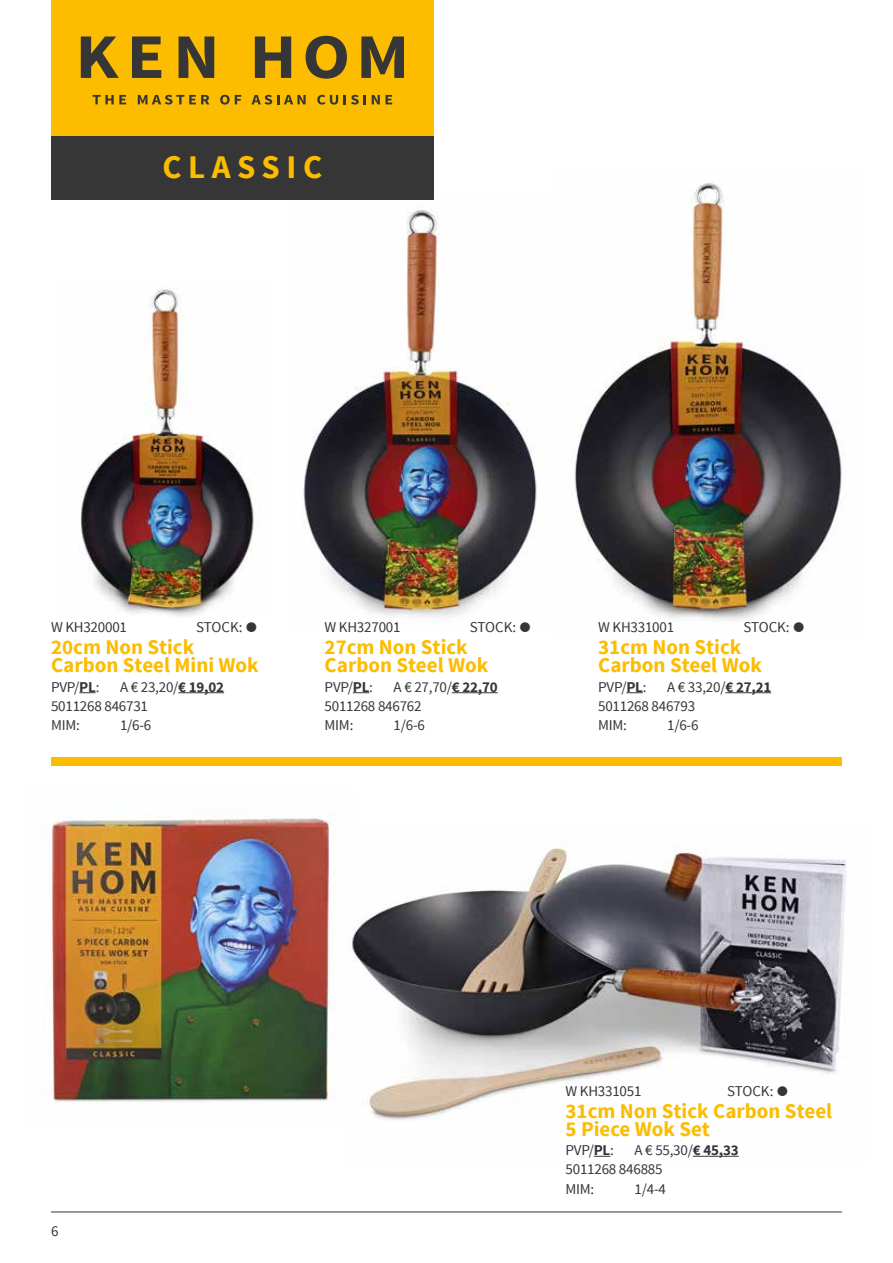
<style>
.page{position:relative;width:893px;height:1263px;background:#fff}
.page>*{position:absolute;margin:0;border:0;box-sizing:border-box;transform-origin:0 0}
.t1{font:700 33px "Source Sans Pro";letter-spacing:.2em;color:#fcbc00}
.t2{font:700 21px/18px "Source Sans Pro";color:#fcbc00}
.t3{font:15px/19.2px "Source Sans Pro";letter-spacing:-.015em;color:#373636}
.s1{font-weight:700}
</style>
<div class="page">
<img style="left:51px;top:815px;width:284px;height:287px">
<img style="left:303px;top:210px;width:234px;height:408px">
<img style="left:79px;top:289px;width:181px;height:327px">
<img style="left:574px;top:183px;width:271px;height:438px">
<div style="left:51px;top:0;width:383px;height:136px;background:#fcbc00"></div>
<div style="left:51px;top:757px;width:791px;height:8px;background:#fcbc00"></div>
<hr style="left:51px;top:1211px;width:791px;height:1px;background:#373636">
<div style="left:51px;top:136px;width:383px;height:64px;background:#373636"></div>
<svg style="left:79px;top:692px;width:17px;height:1px"></svg>
<hr style="left:178px;top:692px;width:46px;height:1px;background:#373636">
<svg style="left:353px;top:692px;width:16px;height:1px"></svg>
<hr style="left:452px;top:692px;width:46px;height:1px;background:#373636">
<svg style="left:626px;top:692px;width:17px;height:1px"></svg>
<hr style="left:725px;top:692px;width:46px;height:1px;background:#373636">
<svg style="left:81px;top:37px;width:38px;height:41px"></svg>
<svg style="left:132px;top:37px;width:29px;height:41px"></svg>
<svg style="left:179px;top:37px;width:35px;height:41px"></svg>
<svg style="left:255px;top:37px;width:36px;height:41px"></svg>
<svg style="left:306px;top:36px;width:41px;height:43px"></svg>
<svg style="left:361px;top:37px;width:43px;height:41px"></svg>
<svg style="left:93px;top:95px;width:33px;height:9px"></svg>
<svg style="left:138px;top:95px;width:71px;height:10px"></svg>
<svg style="left:220px;top:95px;width:21px;height:10px"></svg>
<svg style="left:251px;top:95px;width:55px;height:10px"></svg>
<svg style="left:317px;top:95px;width:21px;height:10px"></svg>
<svg style="left:344px;top:95px;width:22px;height:10px"></svg>
<svg style="left:372px;top:95px;width:20px;height:9px"></svg>
<img style="left:352px;top:844px;width:494px;height:313px">
<svg style="left:594px;top:1156px;width:16px;height:1px"></svg>
<hr style="left:693px;top:1156px;width:46px;height:1px;background:#373636">
<svg style="left:778px;top:1086px;width:9px;height:10px"></svg>
<h1 class="t1" style="left:162px;top:146px;width:161px">CLASSIC</h1>
<p class="t3" style="left:51px;top:618px;width:77px">W KH320001</p>
<p class="t3" style="left:196px;top:618px;width:48px">STOCK:</p>
<h2 class="t2" style="left:51px;top:639px;width:209px">20cm Non Stick<br>Carbon Steel Mini Wok</h2>
<p class="t3" style="left:51px;top:677px;width:50px">PVP/<span class="s1">PL</span>:</p>
<p class="t3" style="left:51px;top:677px;width:175px;text-indent:69px">A € 23,20/<span class="s1">€ 19,02<br></span>5011268 846731<br>MIM:</p>
<p class="t3" style="left:120px;top:716px;width:33px">1/6-6</p>
<p class="t3" style="left:325px;top:618px;width:77px">W KH327001</p>
<p class="t3" style="left:470px;top:618px;width:48px">STOCK:</p>
<h2 class="t2" style="left:325px;top:639px;width:165px">27cm Non Stick<br>Carbon Steel Wok</h2>
<p class="t3" style="left:325px;top:677px;width:50px">PVP/<span class="s1">PL</span>:</p>
<p class="t3" style="left:325px;top:677px;width:175px;text-indent:69px">A € 27,70/<span class="s1">€ 22,70<br></span>5011268 846762<br>MIM:</p>
<p class="t3" style="left:394px;top:716px;width:33px">1/6-6</p>
<p class="t3" style="left:598px;top:618px;width:77px">W KH331001</p>
<p class="t3" style="left:743px;top:618px;width:48px">STOCK:</p>
<h2 class="t2" style="left:598px;top:639px;width:165px">31cm Non Stick<br>Carbon Steel Wok</h2>
<p class="t3" style="left:598px;top:677px;width:50px">PVP/<span class="s1">PL</span>:</p>
<p class="t3" style="left:598px;top:677px;width:175px;text-indent:69px">A € 33,20/<span class="s1">€ 27,21<br></span>5011268 846793<br>MIM:</p>
<p class="t3" style="left:667px;top:716px;width:33px">1/6-6</p>
<p class="t3" style="left:51px;top:1221px;width:9px">6</p>
<p class="t3" style="left:566px;top:1081px;width:77px">W KH331051</p>
<p class="t3" style="left:727px;top:1081px;width:48px">STOCK:</p>
<h2 class="t2" style="left:566px;top:1103px;width:268px">31cm Non Stick Carbon Steel<br>5 Piece Wok Set</h2>
<p class="t3" style="left:566px;top:1141px;width:50px">PVP/<span class="s1">PL</span>:</p>
<p class="t3" style="left:566px;top:1141px;width:175px;text-indent:69px">A € 55,30/<span class="s1">€ 45,33<br></span>5011268 846885<br>MIM:</p>
<p class="t3" style="left:635px;top:1179px;width:33px">1/4-4</p>
</div>
